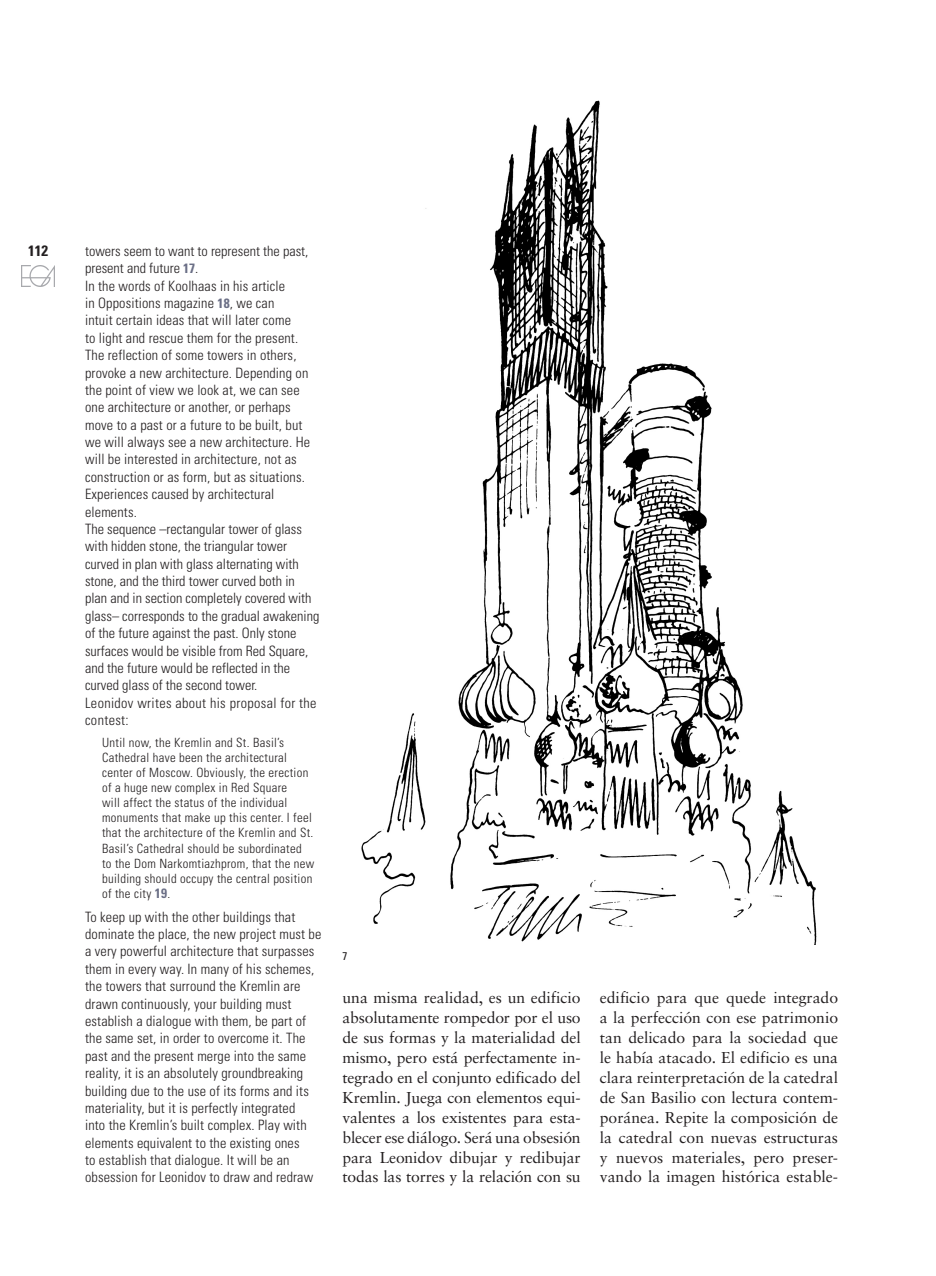
<style>
.page{position:relative;width:936px;height:1276px;background:#fff}
.page>*{position:absolute;margin:0;border:0;box-sizing:border-box;transform-origin:0 0}
.p3{font:15.75px/20px "Sabon";letter-spacing:-.005em;color:#231f20;text-align:justify}
.t1{font:700 condensed 15px "Univers";color:#231f20}
.p3-2{font:300 condensed 14.25px/17.4px "Univers";letter-spacing:.01em;color:#231f20}
.p3-3{font:300 condensed 12.75px/15.1px "Univers";letter-spacing:.025em;color:#231f20}
.PIES_DE_FOTO_INGLES{font:condensed 11.25px "Univers";color:#231f20}
.s1{font-weight:700;font-size:13.5px;color:#6b6f86}
</style>
<div class="page">
<img style="left:22px;top:265px;width:33px;height:21px">
<img style="left:361px;top:100px;width:456px;height:844px">
<p class="t1" style="left:28px;top:242px;width:21px">112</p>
<p class="p3-2" style="left:85px;top:242px;width:225px">towers seem to want to represent the past, present and future <span class="s1">17</span>.</p>
<p class="p3-2" style="left:85px;top:277px;width:226px">In the words of Koolhaas in his article<br>in Oppositions magazine <span class="s1">18</span>, we can<br>intuit certain ideas that will later come<br>to light and rescue them for the present.<br>The reflection of some towers in others, provoke a new architecture. Depending on the point of view we look at, we can see one architecture or another, or perhaps move to a past or a future to be built, but we will always see a new architecture. He will be interested in architecture, not as construction or as form, but as situations.<br>Experiences caused by architectural elements.</p>
<p class="p3-2" style="left:85px;top:520px;width:236px">The sequence –rectangular tower of glass with hidden stone, the triangular tower curved in plan with glass alternating with stone, and the third tower curved both in plan and in section completely covered with glass– corresponds to the gradual awakening of the future against the past. Only stone surfaces would be visible from Red Square, and the future would be reflected in the curved glass of the second tower.</p>
<p class="p3-2" style="left:85px;top:694px;width:233px">Leonidov writes about his proposal for the contest:</p>
<p class="p3-3" style="left:102px;top:734px;width:214px">Until now, the Kremlin and St. Basil’s Cathedral have been the architectural center of Moscow. Obviously, the erection of a huge new complex in Red Square<br>will affect the status of the individual monuments that make up this center. I feel that the architecture of the Kremlin and St.<br>Basil’s Cathedral should be subordinated to the Dom Narkomtiazhprom, that the new building should occupy the central position of the city <span class="s1">19</span>.</p>
<p class="p3-2" style="left:85px;top:908px;width:238px">To keep up with the other buildings that dominate the place, the new project must be a very powerful architecture that surpasses them in every way. In many of his schemes, the towers that surround the Kremlin are drawn continuously, your building must establish a dialogue with them, be part of the same set, in order to overcome it. The past and the present merge into the same reality, it is an absolutely groundbreaking building due to the use of its forms and its materiality, but it is perfectly integrated<br>into the Kremlin’s built complex. Play with elements equivalent to the existing ones<br>to establish that dialogue. It will be an obsession for Leonidov to draw and redraw</p>
<p class="PIES_DE_FOTO_INGLES" style="left:342px;top:948px;width:6px">7</p>
<p class="p3" style="left:342px;top:987px;width:240px">una misma realidad, es un edificio absolutamente rompedor por el uso de sus formas y la materialidad del mismo, pero está perfectamente in&shy;tegrado en el conjunto edificado del Kremlin. Juega con elementos equi&shy;valentes a los existentes para esta&shy;blecer ese diálogo. Será una obsesión para Leonidov dibujar y redibujar todas las torres y la relación con su</p>
<p class="p3" style="left:600px;top:987px;width:240px">edificio para que quede integrado a la perfección con ese patrimonio tan delicado para la sociedad que le había atacado. El edificio es una clara reinterpretación de la catedral de San Basilio con lectura contem&shy;poránea. Repite la composición de la catedral con nuevas estructuras y nuevos materiales, pero preser&shy;vando la imagen histórica estable-</p>
</div>
